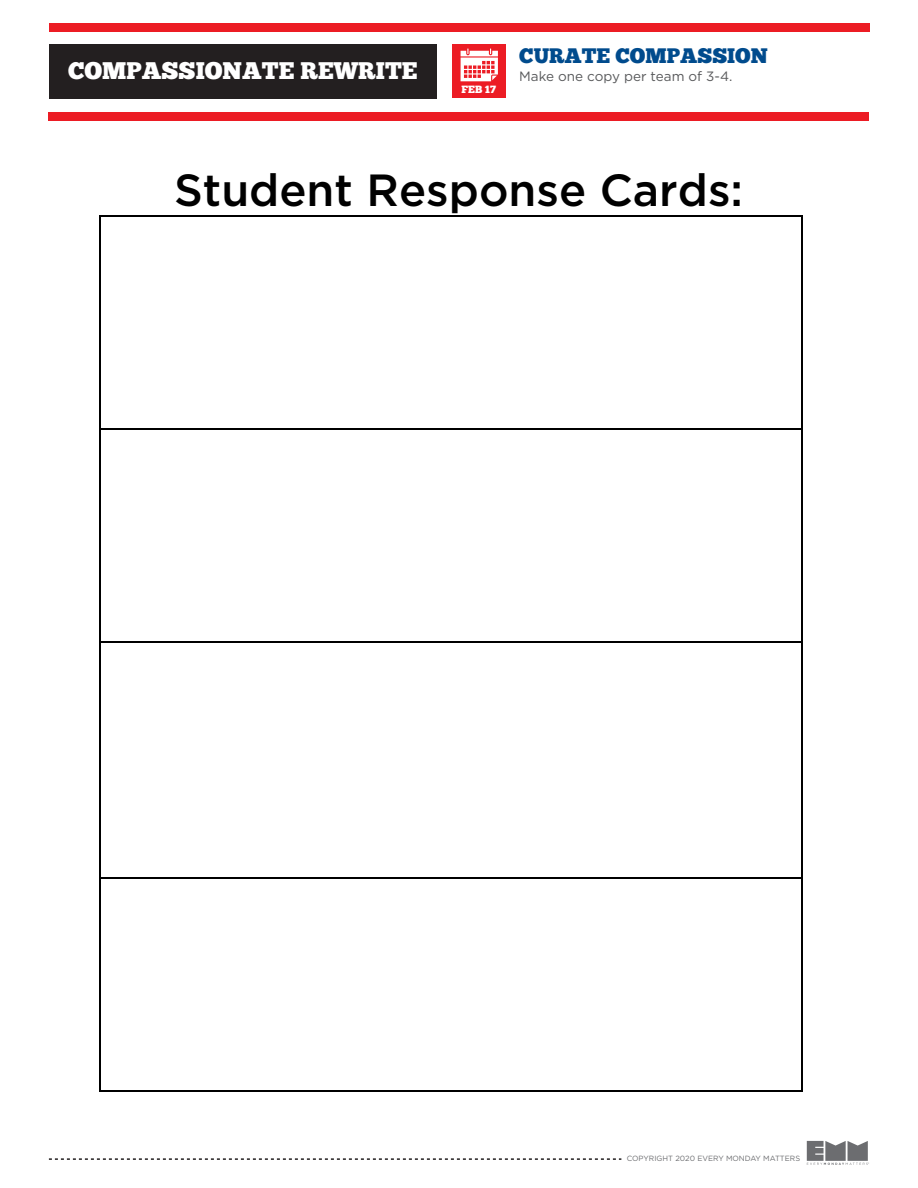
<style>
.page{position:relative;width:918px;height:1188px;background:#fff}
.page>*{position:absolute;margin:0;border:0;box-sizing:border-box;transform-origin:0 0}
.t1{font:500 45px "Gotham";color:#000}
.t2{font:24px "Chunk Five";color:#fff}
.t3{font:21px "Chunk Five";color:#004b8d}
.t4{font:13.5px "Gotham";color:#58595b}
.t5{font:10.5px "Chunk Five";color:#fff}
.t6{font:7.5px "Gotham";color:#6c6d70}
</style>
<div class="page">
<svg style="left:49px;top:1158px;width:572px;height:2px"></svg>
<svg style="left:807px;top:1141px;width:62px;height:24px"></svg>
<div style="left:49px;top:23px;width:820px;height:9px;background:#ec1c24"></div>
<div style="left:49px;top:112px;width:820px;height:8px;background:#ec1c24"></div>
<div style="left:49px;top:44px;width:388px;height:54px;background:#231f20"></div>
<div style="left:452px;top:44px;width:54px;height:54px;background:#ec1c24"></div>
<svg style="left:461px;top:48px;width:37px;height:33px"></svg>
<svg style="left:99px;top:215px;width:2px;height:9px"></svg>
<hr style="left:101px;top:215px;width:700px;height:2px;background:#000">
<svg style="left:801px;top:215px;width:2px;height:9px"></svg>
<hr style="left:99px;top:224px;width:2px;height:205px;background:#000">
<hr style="left:801px;top:224px;width:2px;height:205px;background:#000">
<svg style="left:99px;top:429px;width:2px;height:9px"></svg>
<hr style="left:101px;top:429px;width:700px;height:1px;background:#000">
<svg style="left:801px;top:429px;width:2px;height:9px"></svg>
<hr style="left:99px;top:438px;width:2px;height:204px;background:#000">
<hr style="left:801px;top:438px;width:2px;height:204px;background:#000">
<svg style="left:99px;top:642px;width:2px;height:9px"></svg>
<hr style="left:101px;top:642px;width:700px;height:1px;background:#000">
<svg style="left:801px;top:642px;width:2px;height:9px"></svg>
<hr style="left:99px;top:651px;width:2px;height:226px;background:#000">
<hr style="left:801px;top:651px;width:2px;height:226px;background:#000">
<svg style="left:99px;top:877px;width:2px;height:9px"></svg>
<hr style="left:101px;top:877px;width:700px;height:2px;background:#000">
<svg style="left:801px;top:877px;width:2px;height:9px"></svg>
<hr style="left:99px;top:886px;width:2px;height:205px;background:#000">
<hr style="left:101px;top:1091px;width:700px;height:1px;background:#000">
<hr style="left:801px;top:886px;width:2px;height:205px;background:#000">
<h3 class="t3" style="left:519px;top:43px;width:250px">CURATE COMPASSION</h3>
<h2 class="t2" style="left:68px;top:56px;width:351px">COMPASSIONATE REWRITE</h2>
<h3 class="t4" style="left:519px;top:67px;width:215px">Make one copy per team of 3-4.</h3>
<h3 class="t5" style="left:462px;top:83px;width:36px">FEB 17</h3>
<h1 class="t1" style="left:174px;top:161px;width:571px">Student Response Cards:</h1>
<p class="t6" style="left:627px;top:1153px;width:175px">COPYRIGHT 2020 EVERY MONDAY MATTERS</p>
</div>
